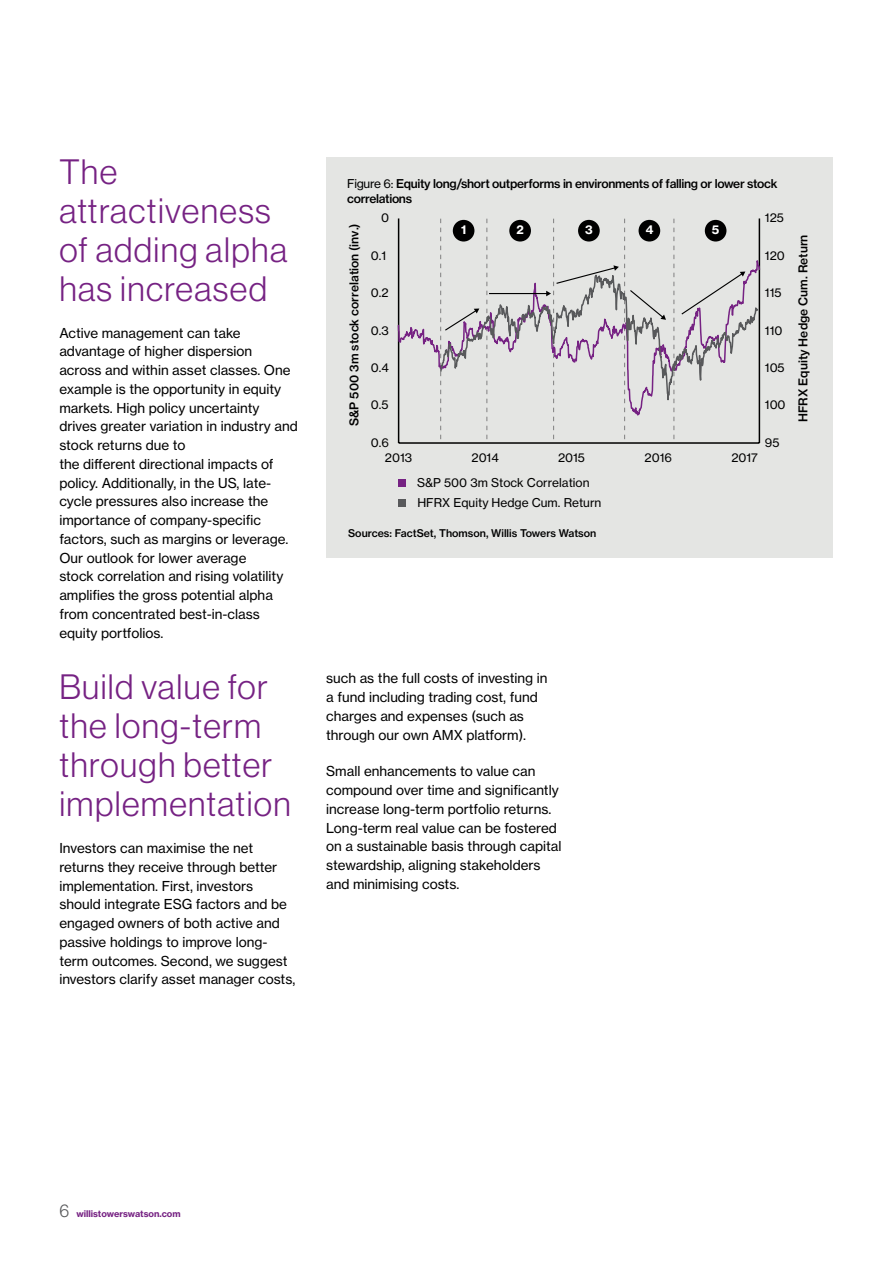
<style>
.page{position:relative;width:893px;height:1263px;background:#fff}
.page>*{position:absolute;margin:0;border:0;box-sizing:border-box;transform-origin:0 0}
.t1{font:34.5px/39px "N Haas Grotesk DS Std 45 Lt";letter-spacing:.04em;color:#762283}
.t2{font:13.5px/18.8px "N Haas Grotesk TX Std 55 Rg";color:#000}
.t3{font:12px/14.7px "N Haas Grotesk TX Std 55 Rg";color:#000}
.t4{font:12px/15px "N Haas Grotesk TX Std 65 Md";letter-spacing:-.025em;color:#000}
.t5{font:12px "N Haas Grotesk TX Std 65 Md";letter-spacing:.005em;color:#000}
.t6{font:12px "N Haas Grotesk TX Std 65 Md";color:#000}
.t7{font:12px "N Haas Grotesk TX Std 75 Bd";color:#fff}
.t8{font:10.5px "N Haas Grotesk TX Std 65 Md";color:#000}
.t9{font:9px "N Haas Grotesk TX Std 75 Bd";color:#762283}
.s1{font-family:"N Haas Grotesk TX Std 55 Rg"}
.s2{font-family:"N Haas Grotesk DS Std 45 Lt";font-size:18px;color:#58595b}
</style>
<div class="page">
<div style="left:326px;top:157px;width:506px;height:400px;background:#e4e5e3"></div>
<svg style="left:673px;top:219px;width:1px;height:221px"></svg>
<svg style="left:486px;top:219px;width:1px;height:221px"></svg>
<hr style="left:759px;top:218px;width:1px;height:225px;background:#000">
<hr style="left:398px;top:218px;width:1px;height:225px;background:#000">
<hr style="left:399px;top:442px;width:360px;height:2px;background:#000">
<svg style="left:397px;top:239px;width:364px;height:190px"></svg>
<svg style="left:439px;top:261px;width:320px;height:171px"></svg>
<div style="left:509px;top:220px;width:22px;height:22px;background:#000;border-radius:50%"></div>
<div style="left:705px;top:220px;width:21px;height:22px;background:#000;border-radius:50%"></div>
<svg style="left:440px;top:219px;width:39px;height:221px"></svg>
<hr style="left:489px;top:293px;width:58px;height:1px;background:#000">
<svg style="left:546px;top:219px;width:120px;height:224px"></svg>
<svg style="left:680px;top:272px;width:65px;height:44px"></svg>
<div style="left:399px;top:480px;width:7px;height:7px;background:#762283"></div>
<div style="left:399px;top:500px;width:7px;height:7px;background:#58595b"></div>
<h1 class="t1" style="left:59px;top:152px;width:229px">The attractiveness of adding alpha has increased</h1>
<p class="t2" style="left:59px;top:323px;width:240px">Active management can take advantage of higher dispersion across and within asset classes. One example is the opportunity in equity markets. High policy uncertainty drives greater variation in industry and stock returns due to<br>the different directional impacts of policy. Additionally, in the US, late&shy;cycle pressures also increase the importance of company-specific factors, such as margins or leverage.<br>Our outlook for lower average<br>stock correlation and rising volatility amplifies the gross potential alpha from concentrated best-in-class equity portfolios.</p>
<h1 class="t1" style="left:59px;top:668px;width:233px">Build value for the long-term through better implementation</h1>
<p class="t2" style="left:59px;top:839px;width:237px">Investors can maximise the net returns they receive through better implementation. First, investors should integrate ESG factors and be engaged owners of both active and passive holdings to improve long&shy;term outcomes. Second, we suggest investors clarify asset manager costs,</p>
<p class="t4" style="left:347px;top:176px;width:432px"><span class="s1">Figure 6:</span> Equity long/short outperforms in environments of falling or lower stock correlations</p>
<p class="t5" style="left:347px;top:426px;width:204px;rotate:-90deg">S&amp;P 500 3m stock correlation (inv.)</p>
<p class="t3" style="left:381px;top:211px;width:10px">0</p>
<p class="t3" style="left:765px;top:211px;width:20px">125</p>
<p class="t3" style="left:371px;top:248px;width:17px">0.1</p>
<p class="t3" style="left:371px;top:285px;width:19px">0.2</p>
<p class="t3" style="left:371px;top:323px;width:20px">0.3</p>
<p class="t3" style="left:371px;top:360px;width:20px">0.4</p>
<p class="t3" style="left:371px;top:398px;width:19px">0.5</p>
<p class="t3" style="left:385px;top:435px;width:29px;text-indent:-14px">0.6<br>2013</p>
<p class="t7" style="left:461px;top:222px;width:7px">1</p>
<p class="t7" style="left:516px;top:222px;width:9px">2</p>
<p class="t7" style="left:585px;top:222px;width:9px">3</p>
<p class="t7" style="left:645px;top:222px;width:9px">4</p>
<p class="t7" style="left:712px;top:222px;width:9px">5</p>
<p class="t3" style="left:765px;top:248px;width:21px">120</p>
<p class="t3" style="left:765px;top:285px;width:18px">115</p>
<p class="t3" style="left:765px;top:323px;width:19px">110</p>
<p class="t3" style="left:765px;top:360px;width:21px">105</p>
<p class="t3" style="left:765px;top:398px;width:22px">100</p>
<p class="t3" style="left:765px;top:435px;width:16px">95</p>
<p class="t3" style="left:471px;top:450px;width:29px">2014</p>
<p class="t3" style="left:558px;top:450px;width:28px">2015</p>
<p class="t3" style="left:645px;top:450px;width:29px">2016</p>
<p class="t3" style="left:731px;top:450px;width:28px">2017</p>
<p class="t3" style="left:417px;top:473px;width:186px;line-height:20px">S&amp;P 500 3m Stock Correlation<br>HFRX Equity Hedge Cum. Return</p>
<p class="t8" style="left:348px;top:527px;width:250px">Sources: FactSet, Thomson, Willis Towers Watson</p>
<p class="t6" style="left:796px;top:422px;width:189px;rotate:-90deg">HFRX Equity Hedge Cum. Return</p>
<p class="t2" style="left:326px;top:669px;width:223px">such as the full costs of investing in a fund including trading cost, fund charges and expenses (such as through our own AMX platform).</p>
<p class="t2" style="left:326px;top:762px;width:237px">Small enhancements to value can compound over time and significantly increase long-term portfolio returns.<br>Long-term real value can be fostered on a sustainable basis through capital stewardship, aligning stakeholders and minimising costs.</p>
<p class="t9" style="left:59px;top:1208px;width:123px"><span class="s2">6</span> willistowerswatson.com</p>
</div>
